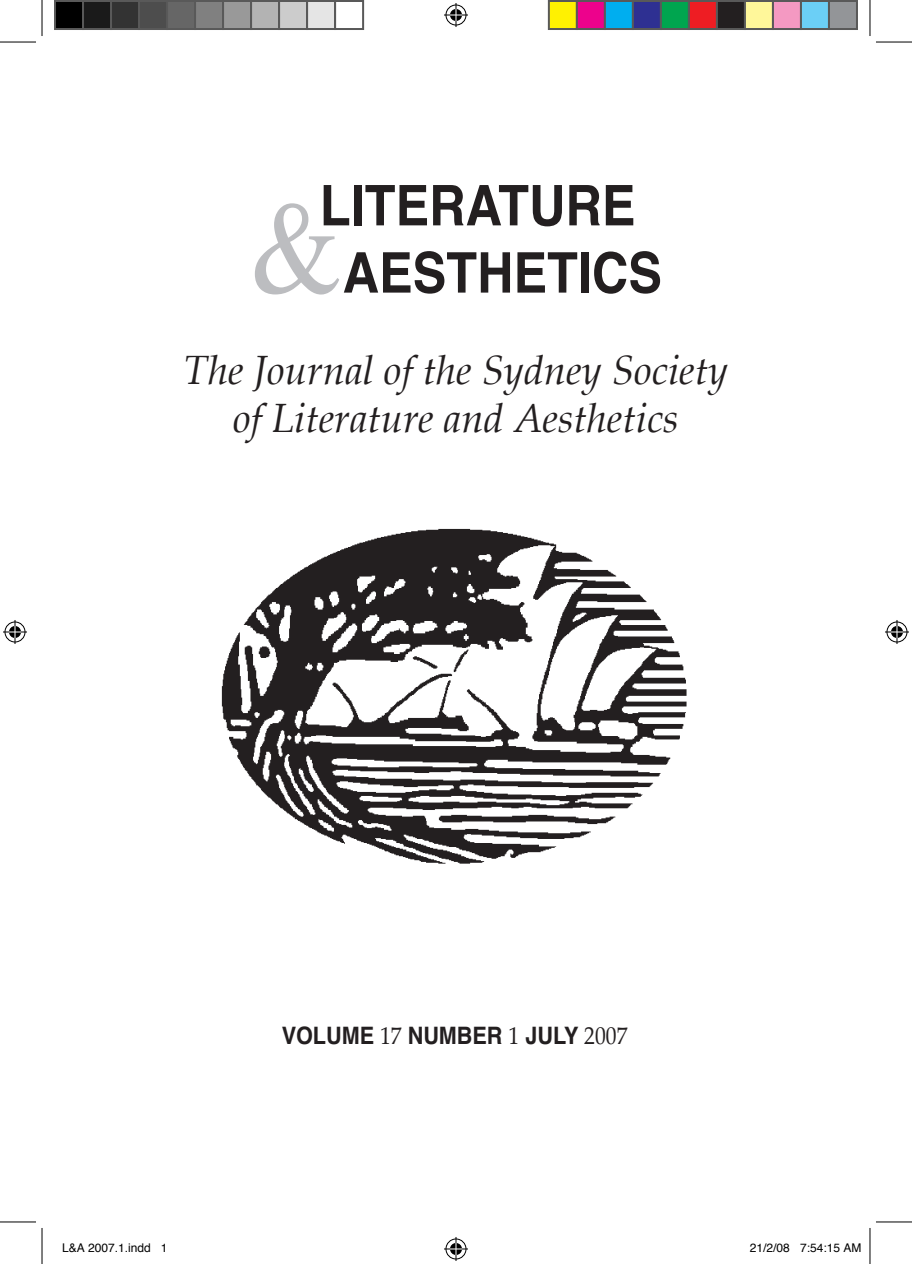
<style>
.page{position:relative;width:912px;height:1264px;background:#fff}
.page>*{position:absolute;margin:0;border:0;box-sizing:border-box;transform-origin:0 0}
.t1{font:132px "Times";color:#bcbdc0;scale:.9 1}
.t2{font:700 56px "Helvetica";color:#231f20;scale:.9 1}
.t3{font:italic 40px/48px "Palatino";color:#231f20;text-align:center}
.t4{font:700 24px "Helvetica";color:#231f20;scale:.9 1}
.t5{font:12px "Helvetica";color:#000}
.s1{font-family:"Palatino";font-weight:400}
</style>
<div class="page">
<img style="left:221px;top:528px;width:466px;height:336px">
<hr style="left:0;top:42px;width:36px;height:1px;background:#000">
<hr style="left:876px;top:42px;width:36px;height:1px;background:#000">
<hr style="left:0;top:1221px;width:36px;height:1px;background:#000">
<hr style="left:876px;top:1221px;width:36px;height:1px;background:#000">
<hr style="left:42px;top:0;width:1px;height:36px;background:#000">
<hr style="left:42px;top:1227px;width:1px;height:36px;background:#000">
<hr style="left:869px;top:0;width:1px;height:36px;background:#000">
<hr style="left:869px;top:1227px;width:1px;height:36px;background:#000">
<svg style="left:444px;top:3px;width:24px;height:24px"></svg>
<svg style="left:444px;top:1237px;width:24px;height:23px"></svg>
<svg style="left:3px;top:620px;width:24px;height:24px"></svg>
<svg style="left:885px;top:620px;width:24px;height:24px"></svg>
<div style="left:55px;top:1px;width:28px;height:28px;background:#000"></div>
<div style="left:54px;top:0;width:30px;height:30px;border:2px solid #595959"></div>
<div style="left:83px;top:1px;width:28px;height:28px;background:#1a1a1a"></div>
<div style="left:82px;top:0;width:30px;height:30px;border:2px solid #595959"></div>
<div style="left:111px;top:1px;width:28px;height:28px;background:#333"></div>
<div style="left:110px;top:0;width:30px;height:30px;border:2px solid #595959"></div>
<div style="left:139px;top:1px;width:28px;height:28px;background:#4d4d4d"></div>
<div style="left:138px;top:0;width:30px;height:30px;border:2px solid #595959"></div>
<div style="left:167px;top:1px;width:28px;height:28px;background:#666"></div>
<div style="left:166px;top:0;width:30px;height:30px;border:2px solid #595959"></div>
<div style="left:195px;top:1px;width:28px;height:28px;background:#808080"></div>
<div style="left:194px;top:0;width:30px;height:30px;border:2px solid #595959"></div>
<div style="left:223px;top:1px;width:28px;height:28px;background:#999"></div>
<div style="left:222px;top:0;width:30px;height:30px;border:2px solid #595959"></div>
<div style="left:251px;top:1px;width:28px;height:28px;background:#b3b3b3"></div>
<div style="left:250px;top:0;width:30px;height:30px;border:2px solid #595959"></div>
<div style="left:279px;top:1px;width:28px;height:28px;background:#ccc"></div>
<div style="left:278px;top:0;width:30px;height:30px;border:2px solid #595959"></div>
<div style="left:307px;top:1px;width:28px;height:28px;background:#e5e5e5"></div>
<div style="left:306px;top:0;width:30px;height:30px;border:2px solid #595959"></div>
<div style="left:334px;top:0;width:30px;height:30px;border:2px solid #595959"></div>
<div style="left:549px;top:1px;width:28px;height:28px;background:#fff101"></div>
<div style="left:548px;top:0;width:30px;height:30px;border:2px solid #595959"></div>
<div style="left:577px;top:1px;width:28px;height:28px;background:#ed028c"></div>
<div style="left:576px;top:0;width:30px;height:30px;border:2px solid #595959"></div>
<div style="left:605px;top:1px;width:28px;height:28px;background:#00aeef"></div>
<div style="left:604px;top:0;width:30px;height:30px;border:2px solid #595959"></div>
<div style="left:633px;top:1px;width:28px;height:28px;background:#2e3092"></div>
<div style="left:632px;top:0;width:30px;height:30px;border:2px solid #595959"></div>
<div style="left:661px;top:1px;width:28px;height:28px;background:#00a54f"></div>
<div style="left:660px;top:0;width:30px;height:30px;border:2px solid #595959"></div>
<div style="left:689px;top:1px;width:28px;height:28px;background:#ee1d23"></div>
<div style="left:688px;top:0;width:30px;height:30px;border:2px solid #595959"></div>
<div style="left:717px;top:1px;width:28px;height:28px;background:#231f20"></div>
<div style="left:716px;top:0;width:30px;height:30px;border:2px solid #595959"></div>
<div style="left:745px;top:1px;width:28px;height:28px;background:#fff79a"></div>
<div style="left:744px;top:0;width:30px;height:30px;border:2px solid #595959"></div>
<div style="left:773px;top:1px;width:28px;height:28px;background:#f499c2"></div>
<div style="left:772px;top:0;width:30px;height:30px;border:2px solid #595959"></div>
<div style="left:801px;top:1px;width:28px;height:28px;background:#6bcff6"></div>
<div style="left:800px;top:0;width:30px;height:30px;border:2px solid #595959"></div>
<div style="left:829px;top:1px;width:28px;height:28px;background:#939598"></div>
<div style="left:828px;top:0;width:30px;height:30px;border:2px solid #595959"></div>
<h2 class="t2" style="left:320px;top:155px;width:352px">LITERATURE</h2>
<h1 class="t1" style="left:250px;top:125px;width:104px">&amp;</h1>
<h2 class="t2" style="left:342px;top:222px;width:356px">AESTHETICS</h2>
<p class="t3" style="left:184px;top:350px;width:546px">The Journal of the Sydney Society of Literature and Aesthetics</p>
<p class="t4" style="left:282px;top:1013px;width:386px">VOLUME <span class="s1">17</span> NUMBER <span class="s1">1</span> JULY <span class="s1">2007</span></p>
<p class="t5" style="left:62px;top:1237px;width:107px">L&amp;A 2007.1.indd 1</p>
<p class="t5" style="left:750px;top:1237px;width:113px">21/2/08 7:54:15 AM</p>
</div>
